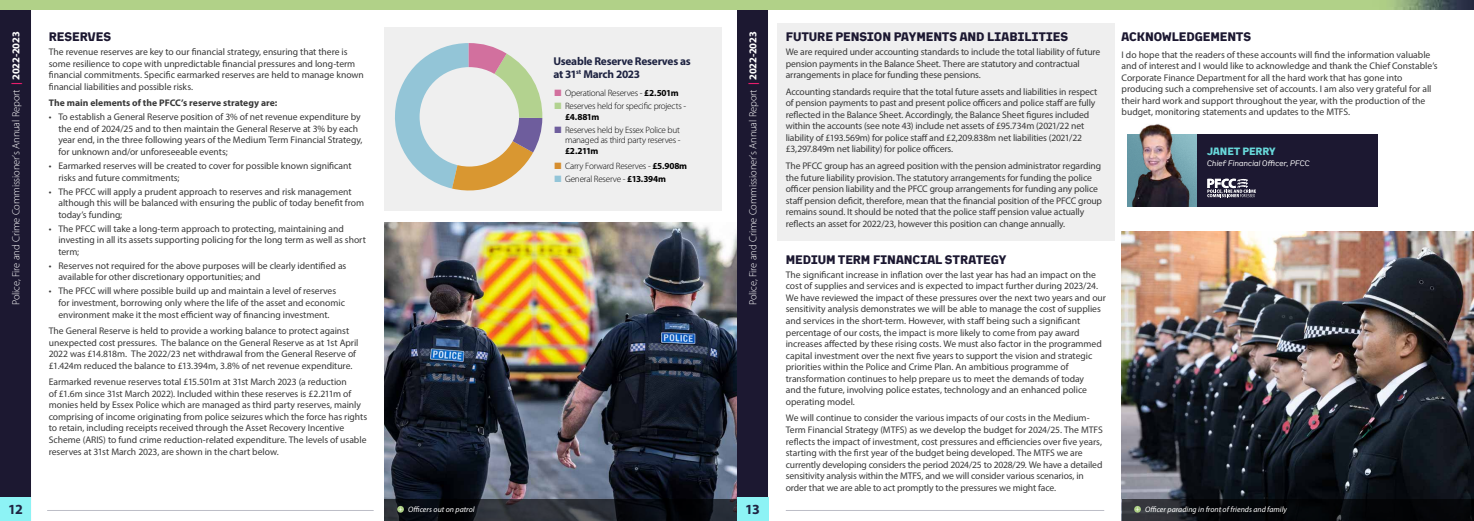
<style>
.page{position:relative;width:1474px;height:521px;background:#fff}
.page>*{position:absolute;margin:0;border:0;box-sizing:border-box;transform-origin:0 0}
.t1{font:700 14px "Myriad Pro";color:#1f2442}
.t2{font:700 12.25px "Kade";color:#1c1831}
.t3{font:700 11.38px/13.7px "Myriad Pro";letter-spacing:-.02em;color:#1f2442}
.t4{font:300 10.5px "Myriad Pro";letter-spacing:-.015em;color:#fff}
.t5{font:700 10.5px "Kade";color:#68d8da}
.t6{font:9.62px/11.5px "Myriad Pro";letter-spacing:-.005em;color:#393939}
.t7{font:700 9.62px "Myriad Pro";color:#393939}
.t8{font:300 9.19px/10.5px "Myriad Pro";letter-spacing:-.025em;color:#000}
.t9{font:700 9.19px "Myriad Pro";color:#000}
.t10{font:italic 7.88px "Myriad Pro";letter-spacing:.005em;color:#fff}
.t11{font:italic 7.88px "Kade";letter-spacing:.01em;color:#fff}
.s1{font-weight:700;color:#e61d6d}
.s2{font-weight:700}
.s3{color:#d2709e}
.s4{color:#b2d290}
.s5{color:#6e5d9d}
.s6{color:#d68e2f}
.s7{color:#93c5d8}
</style>
<div class="page">
<div style="left:384px;top:27px;width:338px;height:184px;background:#efefef"></div>
<svg style="left:388px;top:43px;width:155px;height:150px"></svg>
<div style="left:419px;top:67px;width:100px;height:100px;background:#efefef;border-radius:50%"></div>
<img style="left:384px;top:223px;width:353px;height:276px">
<div style="left:777px;top:23px;width:337px;height:218px;background:#efefef"></div>
<div style="left:1126px;top:134px;width:251px;height:72px;background:#1c1831"></div>
<div style="left:1126px;top:134px;width:70px;height:72px;background:linear-gradient(to bottom,#92c2ca,#6699a6)"></div>
<img style="left:1121px;top:232px;width:352px;height:267px">
<svg style="left:1207px;top:179px;width:48px;height:18px"></svg>
<img style="left:1126px;top:124px;width:67px;height:82px">
<svg style="left:384px;top:499px;width:353px;height:22px;background:#1a1d23"></svg>
<svg style="left:1121px;top:499px;width:352px;height:22px;background:#0d0f12"></svg>
<svg style="left:397px;top:506px;width:7px;height:7px"></svg>
<svg style="left:399px;top:507px;width:3px;height:4px"></svg>
<svg style="left:1134px;top:506px;width:6px;height:7px"></svg>
<svg style="left:1135px;top:507px;width:4px;height:4px"></svg>
<div style="left:737px;top:10px;width:31px;height:487px;background:#1c1831"></div>
<div style="left:0;top:10px;width:31px;height:487px;background:#1c1831"></div>
<div style="left:737px;top:497px;width:31px;height:24px;background:#8df3f5"></div>
<div style="left:0;top:497px;width:31px;height:24px;background:#8df3f5"></div>
<hr style="left:785px;top:510px;width:319px;height:1px;background:#1f2442">
<hr style="left:47px;top:510px;width:326px;height:1px;background:#1f2442">
<div style="left:0;top:0;width:1473px;height:10px;background:#b1d188"></div>
<p class="t4" style="left:10px;top:305px;width:275px;rotate:-90deg">Police, Fire and Crime Commissioner’s Annual Report <span class="s1">|</span> <span class="s2">2022-2023</span></p>
<p class="t2" style="left:49px;top:29px;width:64px">RESERVES</p>
<p class="t6" style="left:49px;top:46px;width:317px">The revenue reserves are key to our financial strategy, ensuring that there is some resilience to cope with unpredictable financial pressures and long-term financial commitments. Specific earmarked reserves are held to manage known financial liabilities and possible risks.</p>
<p class="t7" style="left:49px;top:97px;width:230px">The main elements of the PFCC’s reserve strategy are:</p>
<p class="t6" style="left:58px;top:111px;width:306px;text-indent:-10px">• To establish a General Reserve position of 3% of net revenue expenditure by the end of 2024/25 and to then maintain the General Reserve at 3% by each year end, in the three following years of the Medium Term Financial Strategy, for unknown and/or unforeseeable events;</p>
<p class="t6" style="left:58px;top:160px;width:295px;text-indent:-10px">• Earmarked reserves will be created to cover for possible known significant risks and future commitments;</p>
<p class="t6" style="left:58px;top:185px;width:307px;text-indent:-10px">• The PFCC will apply a prudent approach to reserves and risk management although this will be balanced with ensuring the public of today benefit from today’s funding;</p>
<p class="t6" style="left:58px;top:223px;width:309px;text-indent:-10px">• The PFCC will take a long-term approach to protecting, maintaining and investing in all its assets supporting policing for the long term as well as short term;</p>
<p class="t6" style="left:58px;top:260px;width:289px;text-indent:-10px">• Reserves not required for the above purposes will be clearly identified as available for other discretionary opportunities; and</p>
<p class="t6" style="left:58px;top:285px;width:288px;text-indent:-10px">• The PFCC will where possible build up and maintain a level of reserves for investment, borrowing only where the life of the asset and economic environment make it the most efficient way of financing investment.</p>
<p class="t6" style="left:49px;top:325px;width:311px">The General Reserve is held to provide a working balance to protect against unexpected cost pressures. The balance on the General Reserve as at 1st April 2022 was £14.818m. The 2022/23 net withdrawal from the General Reserve of £1.424m reduced the balance to £13.394m, 3.8% of net revenue expenditure.</p>
<p class="t6" style="left:49px;top:376px;width:320px">Earmarked revenue reserves total £15.501m at 31st March 2023 (a reduction<br>of £1.6m since 31st March 2022). Included within these reserves is £2.211m of monies held by Essex Police which are managed as third party reserves, mainly comprising of income originating from police seizures which the force has rights to retain, including receipts received through the Asset Recovery Incentive Scheme (ARIS) to fund crime reduction-related expenditure. The levels of usable reserves at 31st March 2023, are shown in the chart below.</p>
<p class="t3" style="left:553px;top:54px;width:139px">Useable Reserve Reserves as at 31<sup>st</sup> March 2023</p>
<p class="t8" style="left:554px;top:88px;width:125px"><span class="s3">■</span> Operational Reserves - <span class="s2">£2.501m</span></p>
<p class="t8" style="left:565px;top:101px;width:123px;text-indent:-11px"><span class="s4">■</span> Reserves held for specific projects - <span class="s2">£4.881m</span></p>
<p class="t8" style="left:554px;top:124px;width:127px;text-align:right"><span class="s5">■</span> Reserves held by Essex Police but managed as third party reserves -</p>
<p class="t9" style="left:565px;top:145px;width:35px">£2.211m</p>
<p class="t8" style="left:554px;top:161px;width:134px"><span class="s6">■</span> Carry Forward Reserves - <span class="s2">£5.908m</span></p>
<p class="t8" style="left:554px;top:173px;width:113px"><span class="s7">■</span> General Reserve - <span class="s2">£13.394m</span></p>
<p class="t4" style="left:746px;top:305px;width:275px;rotate:-90deg">Police, Fire and Crime Commissioner’s Annual Report <span class="s1">|</span> <span class="s2">2022-2023</span></p>
<p class="t2" style="left:785px;top:29px;width:284px">FUTURE PENSION PAYMENTS AND LIABILITIES</p>
<p class="t6" style="left:785px;top:46px;width:316px">We are required under accounting standards to include the total liability of future pension payments in the Balance Sheet. There are statutory and contractual arrangements in place for funding these pensions.</p>
<p class="t6" style="left:785px;top:86px;width:313px">Accounting standards require that the total future assets and liabilities in respect of pension payments to past and present police officers and police staff are fully reflected in the Balance Sheet. Accordingly, the Balance Sheet figures included within the accounts (see note 43) include net assets of £95.734m (2021/22 net liability of £193.569m) for police staff and £2,209.838m net liabilities (2021/22 £3,297.849m net liability) for police officers.</p>
<p class="t6" style="left:785px;top:160px;width:318px">The PFCC group has an agreed position with the pension administrator regarding the future liability provision. The statutory arrangements for funding the police officer pension liability and the PFCC group arrangements for funding any police staff pension deficit, therefore, mean that the financial position of the PFCC group remains sound. It should be noted that the police staff pension value actually reflects an asset for 2022/23, however this position can change annually.</p>
<p class="t2" style="left:785px;top:252px;width:222px">MEDIUM TERM FINANCIAL STRATEGY</p>
<p class="t6" style="left:785px;top:269px;width:322px">The significant increase in inflation over the last year has had an impact on the cost of supplies and services and is expected to impact further during 2023/24.<br>We have reviewed the impact of these pressures over the next two years and our sensitivity analysis demonstrates we will be able to manage the cost of supplies and services in the short-term. However, with staff being such a significant percentage of our costs, the impact is more likely to come from pay award increases affected by these rising costs. We must also factor in the programmed capital investment over the next five years to support the vision and strategic priorities within the Police and Crime Plan. An ambitious programme of transformation continues to help prepare us to meet the demands of today<br>and the future, involving police estates, technology and an enhanced police operating model.</p>
<p class="t6" style="left:785px;top:412px;width:318px">We will continue to consider the various impacts of our costs in the Medium-Term Financial Strategy (MTFS) as we develop the budget for 2024/25. The MTFS reflects the impact of investment, cost pressures and efficiencies over five years, starting with the first year of the budget being developed. The MTFS we are currently developing considers the period 2024/25 to 2028/29. We have a detailed sensitivity analysis within the MTFS, and we will consider various scenarios, in order that we are able to act promptly to the pressures we might face.</p>
<p class="t2" style="left:1121px;top:29px;width:131px">ACKNOWLEDGEMENTS</p>
<p class="t6" style="left:1121px;top:48px;width:318px">I do hope that the readers of these accounts will find the information valuable and of interest and I would like to acknowledge and thank the Chief Constable’s Corporate Finance Department for all the hard work that has gone into producing such a comprehensive set of accounts. I am also very grateful for all their hard work and support throughout the year, with the production of the budget, monitoring statements and updates to the MTFS.</p>
<p class="t5" style="left:1207px;top:145px;width:70px">JANET PERRY</p>
<p class="t11" style="left:1207px;top:158px;width:104px">Chief Financial Officer, PFCC</p>
<h1 class="t1" style="left:8px;top:500px;width:16px">12</h1>
<p class="t10" style="left:408px;top:504px;width:68px">Officers out on patrol</p>
<h1 class="t1" style="left:745px;top:500px;width:16px">13</h1>
<p class="t10" style="left:1145px;top:504px;width:143px">Officer parading in front of friends and family</p>
</div>
